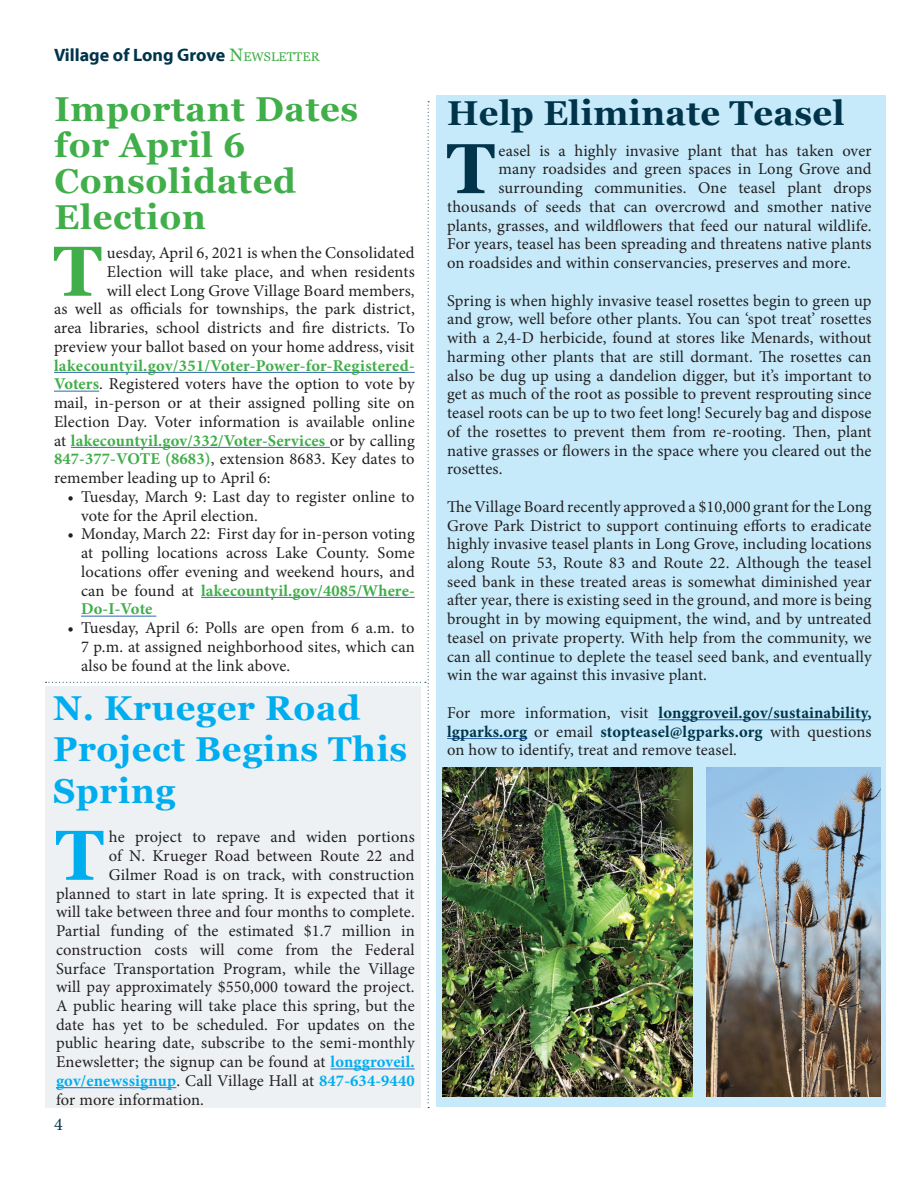
<style>
.page{position:relative;width:918px;height:1188px;background:#fff}
.page>*{position:absolute;margin:0;border:0;box-sizing:border-box;transform-origin:0 0}
.t1{font:700 70.65px "Georgia";color:#40ae49}
.t2{font:700 70.65px "Georgia";color:#00344b}
.t3{font:700 70.65px "Georgia";color:#00aeef}
.t4{font:700 34.5px/36px "Georgia";letter-spacing:.02em;color:#40ae49}
.t5{font:700 34.5px/41.4px "Georgia";letter-spacing:.02em;color:#00aeef}
.t6{font:700 34.5px "Georgia";letter-spacing:.01em;color:#00344b}
.t7{font:700 18px "Myriad Pro";color:#00344b}
.t8{font:18px "Minion Pro";color:#00344b}
.t9{font:16.5px/18.8px "Minion Pro";letter-spacing:.01em;color:#231f20;text-align:justify}
.t10{font:700 16.5px "Minion Pro";letter-spacing:.01em;color:#00aeef}
.s1{font-family:"Georgia";font-weight:400;color:#40ae49}
.s2{font-family:"Georgia";font-weight:400;font-size:12.6px;color:#40ae49}
.s3{font-weight:700;color:#40ae49}
.s4{font-weight:700;color:#00aeef}
.s5{font-weight:400;color:#231f20}
.s6{font-weight:700;color:#00344b}
</style>
<div class="page">
<svg style="left:46px;top:101px;width:383px;height:1007px"></svg>
<div style="left:436px;top:95px;width:449px;height:1012px;background:#c6eafa"></div>
<hr style="left:659px;top:719px;width:208px;height:1px;background:#2b67b2">
<hr style="left:447px;top:738px;width:80px;height:1px;background:#2b67b2">
<hr style="left:331px;top:1069px;width:84px;height:1px;background:#2b67b2">
<hr style="left:56px;top:1087px;width:120px;height:1px;background:#2b67b2">
<img style="left:443px;top:767px;width:249px;height:329px">
<img style="left:706px;top:767px;width:174px;height:329px">
<p class="t7" style="left:54px;top:43px;width:267px">Village of Long Grove <span class="s1">N</span><span class="s2">EWSLETTER</span></p>
<h2 class="t4" style="left:55px;top:90px;width:305px">Important Dates for April 6<br>Consolidated<br>Election</h2>
<p class="t9" style="left:54px;top:244px;width:362px;text-align:right">uesday, April 6, 2021 is when the Consolidated Election will take place, and when residents<br>will elect Long Grove Village Board members,<br>as well as officials for townships, the park district, area libraries, school districts and fire districts. To preview your ballot based on your home address, visit</p>
<p class="t9" style="left:54px;top:356px;width:362px"><span class="s3">lakecountyil.gov/351/Voter-Power-for-Registered-Voters</span>. Registered voters have the option to vote by mail, in-person or at their assigned polling site on Election Day. Voter information is available online at <span class="s3">lakecountyil.gov/332/Voter-Services</span> or by calling <span class="s3">847-377-VOTE (8683)</span>, extension 8683. Key dates to remember leading up to April 6:</p>
<p class="t9" style="left:81px;top:487px;width:335px;text-indent:-13px">• Tuesday, March 9: Last day to register online to vote for the April election.</p>
<p class="t9" style="left:81px;top:525px;width:335px;text-indent:-13px">• Monday, March 22: First day for in-person voting at polling locations across Lake County. Some locations offer evening and weekend hours, and can be found at <span class="s3">lakecountyil.gov/4085/Where-Do-I-Vote</span></p>
<p class="t9" style="left:81px;top:619px;width:335px;text-indent:-13px">• Tuesday, April 6: Polls are open from 6 a.m. to 7 p.m. at assigned neighborhood sites, which can also be found at the link above.</p>
<h1 class="t1" style="left:54px;top:218px;width:50px">T</h1>
<h2 class="t5" style="left:53px;top:685px;width:356px">N. Krueger Road<br>Project Begins This<br>Spring</h2>
<h1 class="t3" style="left:56px;top:802px;width:50px">T</h1>
<p class="t9" style="left:109px;top:828px;width:307px">he project to repave and widen portions</p>
<p class="t9" style="left:109px;top:846px;width:307px">of N. Krueger Road between Route 22 and</p>
<p class="t9" style="left:109px;top:865px;width:307px">Gilmer Road is on track, with construction</p>
<p class="t9" style="left:56px;top:884px;width:360px">planned to start in late spring. It is expected that it</p>
<p class="t9" style="left:56px;top:903px;width:360px">will take between three and four months to complete.</p>
<p class="t9" style="left:56px;top:921px;width:360px">Partial funding of the estimated $1.7 million in</p>
<p class="t9" style="left:56px;top:940px;width:360px">construction costs will come from the Federal</p>
<p class="t9" style="left:56px;top:959px;width:360px">Surface Transportation Program, while the Village</p>
<p class="t9" style="left:56px;top:978px;width:360px">will pay approximately $550,000 toward the project.</p>
<p class="t9" style="left:56px;top:996px;width:360px">A public hearing will take place this spring, but the</p>
<p class="t9" style="left:56px;top:1015px;width:360px">date has yet to be scheduled. For updates on the</p>
<p class="t9" style="left:56px;top:1034px;width:360px">public hearing date, subscribe to the semi-monthly</p>
<p class="t9" style="left:56px;top:1053px;width:360px">Enewsletter; the signup can be found at <span class="s4">longgroveil.</span></p>
<p class="t10" style="left:56px;top:1069px;width:360px">gov/enewssignup<span class="s5">. Call Village Hall at</span> 847-634-9440</p>
<p class="t9" style="left:56px;top:1090px;width:150px">for more information.</p>
<p class="t8" style="left:54px;top:1112px;width:10px">4</p>
<h2 class="t6" style="left:447px;top:87px;width:399px">Help Eliminate Teasel</h2>
<h1 class="t2" style="left:447px;top:115px;width:50px">T</h1>
<p class="t9" style="left:499px;top:141px;width:375px">easel is a highly invasive plant that has taken over</p>
<p class="t9" style="left:499px;top:160px;width:375px">many roadsides and green spaces in Long Grove and</p>
<p class="t9" style="left:499px;top:179px;width:375px">surrounding communities. One teasel plant drops</p>
<p class="t9" style="left:447px;top:197px;width:426px">thousands of seeds that can overcrowd and smother native</p>
<p class="t9" style="left:447px;top:216px;width:426px">plants, grasses, and wildflowers that feed our natural wildlife.</p>
<p class="t9" style="left:447px;top:235px;width:426px">For years, teasel has been spreading and threatens native plants</p>
<p class="t9" style="left:447px;top:254px;width:405px">on roadsides and within conservancies, preserves and more.</p>
<p class="t9" style="left:447px;top:291px;width:426px">Spring is when highly invasive teasel rosettes begin to green up and grow, well before other plants. You can ‘spot treat’ rosettes with a 2,4-D herbicide, found at stores like Menards, without harming other plants that are still dormant. The rosettes can also be dug up using a dandelion digger, but it’s important to get as much of the root as possible to prevent resprouting since teasel roots can be up to two feet long! Securely bag and dispose of the rosettes to prevent them from re-rooting. Then, plant native grasses or flowers in the space where you cleared out the rosettes.</p>
<p class="t9" style="left:447px;top:497px;width:426px">The Village Board recently approved a $10,000 grant for the Long Grove Park District to support continuing efforts to eradicate highly invasive teasel plants in Long Grove, including locations along Route 53, Route 83 and Route 22. Although the teasel seed bank in these treated areas is somewhat diminished year after year, there is existing seed in the ground, and more is being brought in by mowing equipment, the wind, and by untreated teasel on private property. With help from the community, we can all continue to deplete the teasel seed bank, and eventually win the war against this invasive plant.</p>
<p class="t9" style="left:447px;top:703px;width:426px">For more information, visit <span class="s6">longgroveil.gov/sustainability, lgparks.org</span> or email <span class="s6">stopteasel@lgparks.org</span> with questions on how to identify, treat and remove teasel.</p>
</div>
